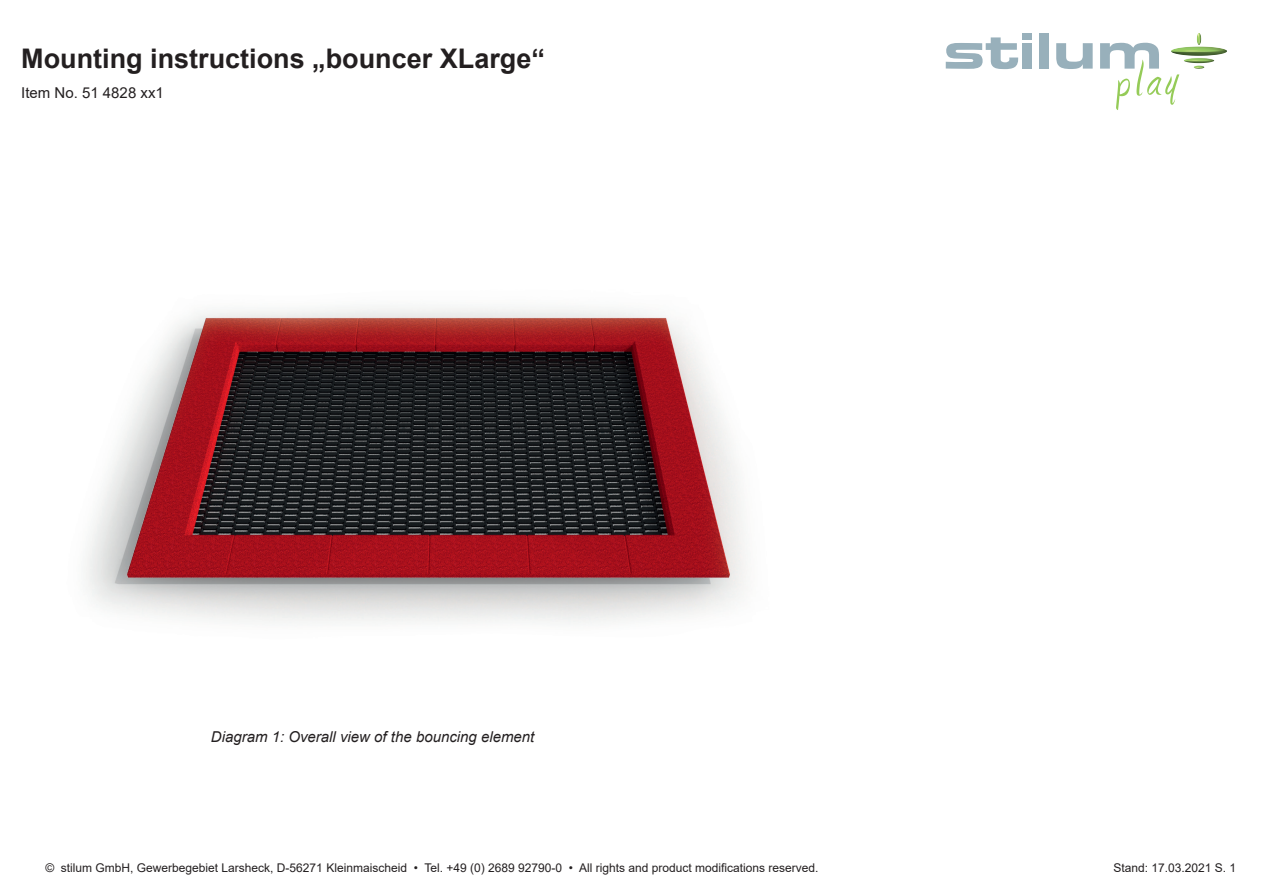
<style>
.page{position:relative;width:1263px;height:893px;background:#fff}
.page>*{position:absolute;margin:0;border:0;box-sizing:border-box;transform-origin:0 0}
.t1{font:53.25px "Amienne";color:#95cb58}
.t2{font:700 27px "Arial";color:#231f20}
.t3{font:italic 15px "Arial";color:#231f20}
.t4{font:15px "Arial";color:#231f20}
.t5{font:12px "Arial";color:#231f20}
</style>
<div class="page">
<div style="left:1039px;top:33px;width:10px;height:36px;background:#98b0bb"></div>
<svg style="left:1056px;top:43px;width:37px;height:26px"></svg>
<svg style="left:1100px;top:43px;width:59px;height:26px"></svg>
<svg style="left:946px;top:37px;width:72px;height:33px"></svg>
<div style="left:1022px;top:33px;width:10px;height:7px;background:#98b0bb"></div>
<div style="left:1022px;top:43px;width:10px;height:26px;background:#98b0bb"></div>
<img style="left:1171px;top:33px;width:56px;height:36px">
<img style="left:86px;top:307px;width:661px;height:317px">
<h2 class="t2" style="left:21px;top:40px;width:525px">Mounting instructions „bouncer XLarge“</h2>
<p class="t4" style="left:21px;top:83px;width:144px">Item No. 51 4828 xx1</p>
<p class="t3" style="left:211px;top:727px;width:325px">Diagram 1: Overall view of the bouncing element</p>
<h1 class="t1" style="left:1114px;top:59px;width:63px;rotate:-3deg">play</h1>
<p class="t5" style="left:45px;top:859px;width:775px">© stilum GmbH, Gewerbegebiet Larsheck, D-56271 Kleinmaischeid • Tel. +49 (0) 2689 92790-0 • All rights and product modifications reserved.</p>
<p class="t5" style="left:1113px;top:859px;width:124px">Stand: 17.03.2021 S. 1</p>
</div>
